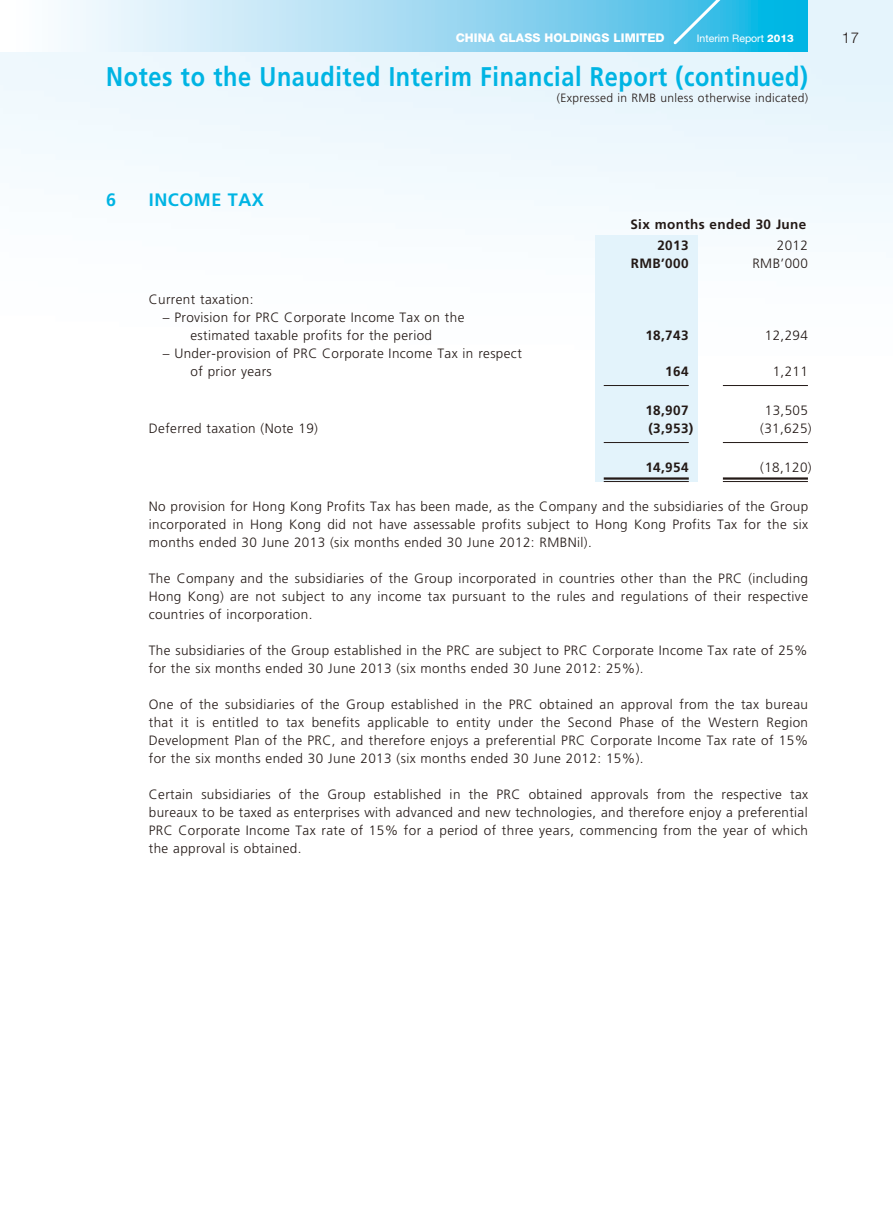
<style>
.page{position:relative;width:893px;height:1212px;background:#fff}
.page>*{position:absolute;margin:0;border:0;box-sizing:border-box;transform-origin:0 0}
.t1{font:700 27px "Frutiger LT Std";letter-spacing:.025em;color:#00b4e3;scale:.87 1}
.t2{font:700 18px "Frutiger LT Std";letter-spacing:.03em;color:#00b4e3}
.t3{font:300 15px "Helvetica Neue LT Std";color:#231916}
.t4{font:300 13.5px/18px "Frutiger LT Std";letter-spacing:.03em;color:#231916;text-align:justify}
.t5{font:700 13.5px/21px "Frutiger LT Std";letter-spacing:.03em;color:#231916}
.t6{font:300 12px "Frutiger LT Std";letter-spacing:.03em;color:#231916}
.t7{font:800 12px "Helvetica Neue LT Std";color:#fff}
.t8{font:10.5px "Helvetica Neue LT Std";color:#fff}
.s1{font-weight:800}
</style>
<div class="page">
<img style="left:0;top:0;width:893px;height:482px">
<svg style="left:0;top:0;width:808px;height:51px;background:#a3ddf3"></svg>
<svg style="left:671px;top:0;width:72px;height:47px;background:#44c1e8"></svg>
<div style="left:595px;top:236px;width:102px;height:246px;background:#e3f3fb"></div>
<hr style="left:604px;top:385px;width:85px;height:1px;background:#231916">
<hr style="left:723px;top:385px;width:85px;height:1px;background:#231916">
<hr style="left:604px;top:442px;width:85px;height:1px;background:#231916">
<hr style="left:723px;top:442px;width:85px;height:1px;background:#231916">
<hr style="left:604px;top:477px;width:85px;height:3px;background:#231916">
<hr style="left:604px;top:481px;width:85px;height:1px;background:#231916">
<hr style="left:723px;top:477px;width:85px;height:3px;background:#231916">
<hr style="left:723px;top:481px;width:85px;height:1px;background:#231916">
<p class="t7" style="left:456px;top:31px;width:210px">CHINA GLASS HOLDINGS LIMITED</p>
<p class="t8" style="left:697px;top:32px;width:98px">Interim Report <span class="s1">2013</span></p>
<p class="t3" style="left:842px;top:29px;width:19px">17</p>
<h1 class="t1" style="left:106px;top:61px;width:808px">Notes to the Unaudited Interim Financial Report (continued)</h1>
<p class="t6" style="left:557px;top:92px;width:253px">(Expressed in RMB unless otherwise indicated)</p>
<h2 class="t2" style="left:106px;top:189px;width:12px">6</h2>
<h2 class="t2" style="left:149px;top:189px;width:117px">INCOME TAX</h2>
<p class="t4" style="left:149px;top:291px;width:106px">Current taxation:</p>
<p class="t4" style="left:163px;top:309px;width:303px;text-align:center">– Provision for PRC Corporate Income Tax on the estimated taxable profits for the period</p>
<p class="t4" style="left:190px;top:345px;width:333px;text-indent:-28px">– Under-provision of PRC Corporate Income Tax in respect of prior years</p>
<p class="t5" style="left:657px;top:214px;width:151px;text-indent:-27px">Six months ended 30 June<br>2013</p>
<p class="t4" style="left:777px;top:237px;width:33px">2012</p>
<p class="t5" style="left:631px;top:253px;width:59px">RMB’000</p>
<p class="t4" style="left:752px;top:255px;width:57px">RMB’000</p>
<p class="t5" style="left:645px;top:325px;width:45px">18,743</p>
<p class="t4" style="left:765px;top:327px;width:45px">12,294</p>
<p class="t5" style="left:665px;top:361px;width:25px">164</p>
<p class="t4" style="left:773px;top:363px;width:37px">1,211</p>
<p class="t5" style="left:645px;top:400px;width:45px">18,907</p>
<p class="t4" style="left:765px;top:402px;width:45px">13,505</p>
<p class="t4" style="left:149px;top:420px;width:171px">Deferred taxation (Note 19)</p>
<p class="t5" style="left:648px;top:418px;width:47px">(3,953)</p>
<p class="t4" style="left:760px;top:420px;width:53px">(31,625)</p>
<p class="t5" style="left:645px;top:457px;width:45px">14,954</p>
<p class="t4" style="left:760px;top:459px;width:53px">(18,120)</p>
<p class="t4" style="left:149px;top:498px;width:661px">No provision for Hong Kong Profits Tax has been made, as the Company and the subsidiaries of the Group incorporated in Hong Kong did not have assessable profits subject to Hong Kong Profits Tax for the six months ended 30 June 2013 (six months ended 30 June 2012: RMBNil).</p>
<p class="t4" style="left:149px;top:570px;width:661px">The Company and the subsidiaries of the Group incorporated in countries other than the PRC (including Hong Kong) are not subject to any income tax pursuant to the rules and regulations of their respective countries of incorporation.</p>
<p class="t4" style="left:149px;top:642px;width:660px">The subsidiaries of the Group established in the PRC are subject to PRC Corporate Income Tax rate of 25% for the six months ended 30 June 2013 (six months ended 30 June 2012: 25%).</p>
<p class="t4" style="left:149px;top:696px;width:661px">One of the subsidiaries of the Group established in the PRC obtained an approval from the tax bureau that it is entitled to tax benefits applicable to entity under the Second Phase of the Western Region Development Plan of the PRC, and therefore enjoys a preferential PRC Corporate Income Tax rate of 15% for the six months ended 30 June 2013 (six months ended 30 June 2012: 15%).</p>
<p class="t4" style="left:149px;top:786px;width:661px">Certain subsidiaries of the Group established in the PRC obtained approvals from the respective tax bureaux to be taxed as enterprises with advanced and new technologies, and therefore enjoy a preferential PRC Corporate Income Tax rate of 15% for a period of three years, commencing from the year of which the approval is obtained.</p>
</div>
